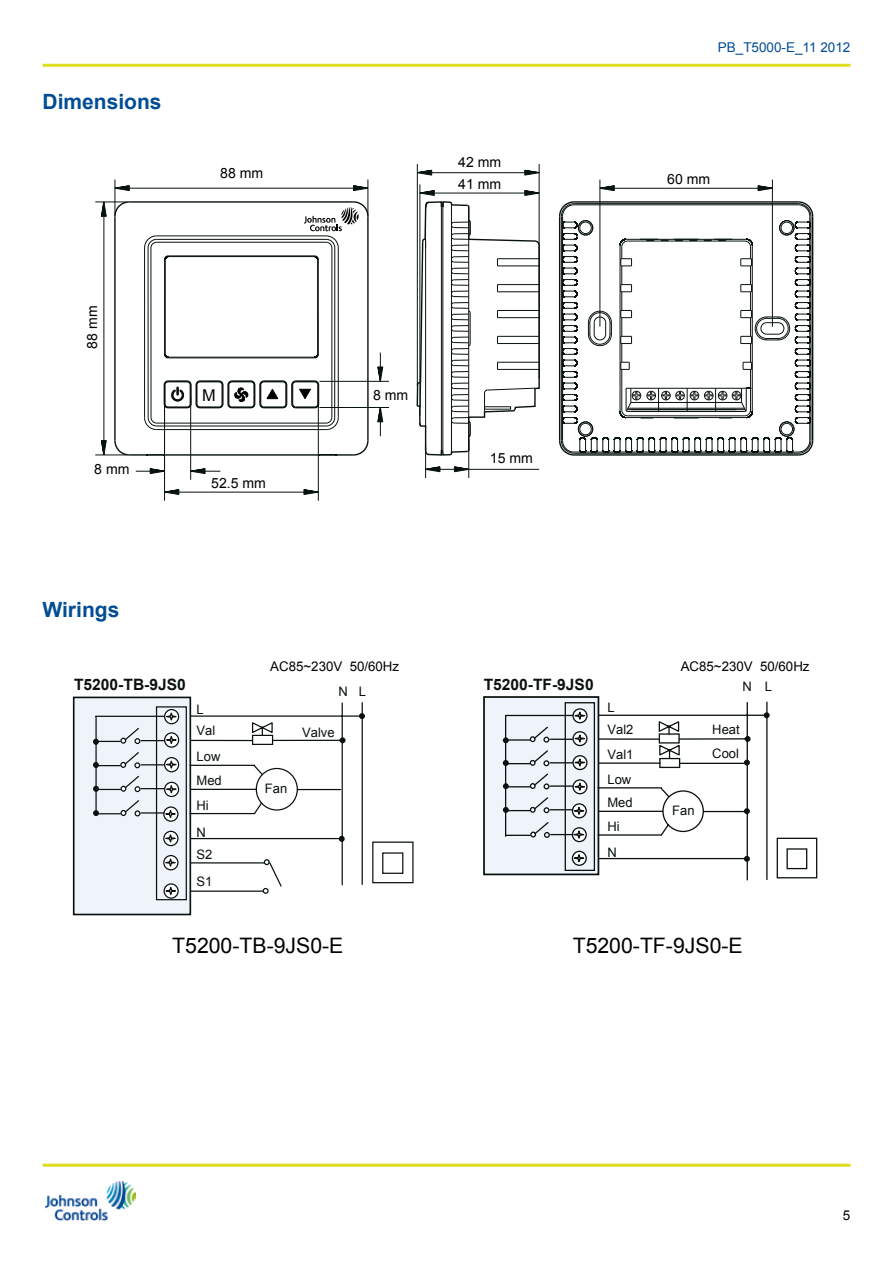
<style>
.page{position:relative;width:893px;height:1263px;background:#fff}
.page>*{position:absolute;margin:0;border:0;box-sizing:border-box;transform-origin:0 0}
.t1{font:21.3px "Arial";color:#000}
.t2{font:700 21px "Arial";color:#004d95}
.t3{font:16.35px "Arial";color:#000}
.t4{font:700 15.6px "Arial";color:#09120e}
.t5{font:14.1px/21.1px "Arial";color:#000}
.t6{font:13.5px "Arial";color:#004d95}
.t7{font:13.5px "Arial";color:#000}
.t8{font:13.35px "Arial";color:#000}
.t9{font:13.05px/22.4px "Arial";color:#09120e}
</style>
<div class="page">
<img style="left:45px;top:1180px;width:91px;height:41px">
<hr style="left:43px;top:64px;width:807px;height:3px;background:#dedc1e">
<hr style="left:43px;top:1164px;width:807px;height:3px;background:#dedc1e">
<hr style="left:600px;top:180px;width:1px;height:147px;background:#08120e">
<hr style="left:772px;top:180px;width:1px;height:147px;background:#08120e">
<hr style="left:614px;top:188px;width:144px;height:1px;background:#08120e">
<svg style="left:599px;top:185px;width:16px;height:6px"></svg>
<svg style="left:757px;top:185px;width:16px;height:6px"></svg>
<svg style="left:559px;top:201px;width:255px;height:255px"></svg>
<div style="left:632px;top:391px;width:9px;height:9px;border:1px solid #08120e;border-radius:50%"></div>
<div style="left:732px;top:391px;width:9px;height:9px;border:1px solid #08120e;border-radius:50%"></div>
<div style="left:661px;top:391px;width:9px;height:9px;border:1px solid #08120e;border-radius:50%"></div>
<div style="left:704px;top:391px;width:9px;height:9px;border:1px solid #08120e;border-radius:50%"></div>
<div style="left:647px;top:391px;width:9px;height:9px;border:1px solid #08120e;border-radius:50%"></div>
<div style="left:675px;top:391px;width:9px;height:9px;border:1px solid #08120e;border-radius:50%"></div>
<div style="left:718px;top:391px;width:9px;height:9px;border:1px solid #08120e;border-radius:50%"></div>
<div style="left:690px;top:391px;width:9px;height:9px;border:1px solid #08120e;border-radius:50%"></div>
<hr style="left:425px;top:439px;width:1px;height:39px;background:#08120e">
<hr style="left:468px;top:439px;width:1px;height:39px;background:#08120e">
<hr style="left:469px;top:469px;width:70px;height:1px;background:#08120e">
<svg style="left:425px;top:466px;width:45px;height:6px"></svg>
<svg style="left:416px;top:164px;width:124px;height:293px"></svg>
<hr style="left:114px;top:216px;width:2px;height:225px;background:#08120e">
<hr style="left:148px;top:248px;width:1px;height:169px;background:#08120e">
<hr style="left:144px;top:248px;width:1px;height:169px;background:#08120e">
<hr style="left:129px;top:454px;width:225px;height:2px;background:#08120e">
<hr style="left:151px;top:248px;width:1px;height:169px;background:#08120e">
<hr style="left:165px;top:259px;width:1px;height:95px;background:#08120e">
<hr style="left:164px;top:259px;width:1px;height:95px;background:#08120e">
<hr style="left:157px;top:429px;width:169px;height:1px;background:#08120e">
<hr style="left:157px;top:426px;width:169px;height:1px;background:#08120e">
<hr style="left:157px;top:423px;width:169px;height:1px;background:#08120e">
<hr style="left:168px;top:358px;width:147px;height:1px;background:#08120e">
<hr style="left:168px;top:357px;width:147px;height:1px;background:#08120e">
<hr style="left:317px;top:259px;width:1px;height:95px;background:#08120e">
<hr style="left:318px;top:259px;width:1px;height:95px;background:#08120e">
<hr style="left:332px;top:248px;width:1px;height:169px;background:#08120e">
<hr style="left:338px;top:248px;width:1px;height:169px;background:#08120e">
<hr style="left:334px;top:248px;width:1px;height:169px;background:#08120e">
<hr style="left:168px;top:256px;width:147px;height:1px;background:#08120e">
<hr style="left:157px;top:242px;width:169px;height:1px;background:#08120e">
<hr style="left:367px;top:216px;width:2px;height:225px;background:#08120e">
<hr style="left:157px;top:239px;width:169px;height:1px;background:#08120e">
<hr style="left:157px;top:236px;width:169px;height:1px;background:#08120e">
<hr style="left:129px;top:201px;width:225px;height:2px;background:#08120e">
<svg style="left:114px;top:439px;width:17px;height:17px"></svg>
<svg style="left:114px;top:201px;width:17px;height:17px"></svg>
<svg style="left:352px;top:439px;width:17px;height:17px"></svg>
<svg style="left:326px;top:417px;width:13px;height:13px"></svg>
<svg style="left:304px;top:201px;width:65px;height:47px"></svg>
<svg style="left:144px;top:235px;width:13px;height:13px"></svg>
<svg style="left:144px;top:417px;width:13px;height:13px"></svg>
<svg style="left:314px;top:255px;width:5px;height:5px"></svg>
<svg style="left:314px;top:354px;width:5px;height:4px"></svg>
<svg style="left:164px;top:354px;width:4px;height:4px"></svg>
<svg style="left:148px;top:454px;width:15px;height:2px"></svg>
<svg style="left:320px;top:455px;width:15px;height:1px"></svg>
<hr style="left:95px;top:202px;width:32px;height:1px;background:#08120e">
<hr style="left:95px;top:455px;width:32px;height:1px;background:#08120e">
<hr style="left:104px;top:216px;width:1px;height:225px;background:#08120e">
<svg style="left:101px;top:201px;width:6px;height:16px"></svg>
<svg style="left:101px;top:440px;width:6px;height:16px"></svg>
<hr style="left:115px;top:180px;width:1px;height:36px;background:#08120e">
<hr style="left:368px;top:180px;width:1px;height:36px;background:#08120e">
<hr style="left:129px;top:188px;width:225px;height:1px;background:#08120e">
<svg style="left:114px;top:185px;width:16px;height:6px"></svg>
<svg style="left:353px;top:185px;width:16px;height:6px"></svg>
<hr style="left:319px;top:381px;width:70px;height:1px;background:#08120e">
<hr style="left:319px;top:407px;width:70px;height:1px;background:#08120e">
<svg style="left:377px;top:353px;width:7px;height:29px"></svg>
<svg style="left:377px;top:408px;width:7px;height:28px"></svg>
<hr style="left:190px;top:397px;width:1px;height:83px;background:#08120e">
<svg style="left:136px;top:468px;width:28px;height:6px"></svg>
<svg style="left:190px;top:468px;width:30px;height:6px"></svg>
<hr style="left:164px;top:402px;width:1px;height:99px;background:#08120e">
<hr style="left:318px;top:402px;width:1px;height:99px;background:#08120e">
<hr style="left:179px;top:492px;width:125px;height:1px;background:#08120e">
<svg style="left:165px;top:489px;width:15px;height:6px"></svg>
<svg style="left:303px;top:489px;width:16px;height:6px"></svg>
<svg style="left:164px;top:380px;width:155px;height:29px"></svg>
<div style="left:74px;top:697px;width:116px;height:217px;background:#eff4fa"></div>
<div style="left:73px;top:697px;width:118px;height:218px;border:2px solid #09120e"></div>
<svg style="left:93px;top:701px;width:321px;height:198px"></svg>
<div style="left:484px;top:697px;width:114px;height:177px;background:#eff4fa"></div>
<div style="left:483px;top:696px;width:116px;height:179px;border:2px solid #09120e"></div>
<svg style="left:503px;top:701px;width:315px;height:180px"></svg>
<h2 class="t2" style="left:43px;top:88px;width:121px">Dimensions</h2>
<p class="t5" style="left:220px;top:163px;width:45px">88 mm</p>
<p class="t5" style="left:82px;top:348px;width:45px;rotate:-90deg">88 mm</p>
<p class="t5" style="left:94px;top:459px;width:37px">8 mm</p>
<p class="t3" style="left:202px;top:385px;width:15px">M</p>
<p class="t5" style="left:211px;top:473px;width:56px">52.5 mm</p>
<p class="t5" style="left:373px;top:385px;width:37px">8 mm</p>
<h2 class="t2" style="left:43px;top:595px;width:78px">Wirings</h2>
<p class="t4" style="left:74px;top:675px;width:113px">T5200-TB-9JS0</p>
<p class="t9" style="left:197px;top:698px;width:20px;line-height:21.6px">L<br>Val</p>
<p class="t9" style="left:197px;top:745px;width:25px">Low</p>
<p class="t9" style="left:197px;top:770px;width:27px">Med</p>
<p class="t9" style="left:197px;top:794px;width:14px">Hi</p>
<p class="t9" style="left:197px;top:821px;width:17px">N<br>S2</p>
<p class="t9" style="left:197px;top:870px;width:17px">S1</p>
<p class="t8" style="left:270px;top:658px;width:130px">AC85~230V 50/60Hz</p>
<p class="t9" style="left:338px;top:680px;width:29px">N L</p>
<p class="t9" style="left:302px;top:721px;width:34px">Valve</p>
<p class="t9" style="left:265px;top:777px;width:24px">Fan</p>
<h1 class="t1" style="left:172px;top:931px;width:173px">T5200-TB-9JS0-E</h1>
<p class="t5" style="left:458px;top:152px;width:45px">42 mm<br>41 mm</p>
<p class="t6" style="left:718px;top:39px;width:134px">PB_T5000-E_11 2012</p>
<p class="t5" style="left:667px;top:168px;width:45px">60 mm</p>
<p class="t5" style="left:490px;top:448px;width:45px">15 mm</p>
<p class="t4" style="left:484px;top:675px;width:112px">T5200-TF-9JS0</p>
<p class="t8" style="left:681px;top:658px;width:130px">AC85~230V 50/60Hz</p>
<p class="t9" style="left:607px;top:697px;width:27px">L<br>Val2</p>
<p class="t9" style="left:742px;top:675px;width:31px">N L</p>
<p class="t9" style="left:712px;top:719px;width:29px">Heat</p>
<p class="t9" style="left:607px;top:743px;width:27px">Val1</p>
<p class="t9" style="left:712px;top:742px;width:28px">Cool</p>
<p class="t9" style="left:607px;top:768px;width:25px">Low</p>
<p class="t9" style="left:607px;top:791px;width:27px">Med</p>
<p class="t9" style="left:607px;top:815px;width:14px">Hi</p>
<p class="t9" style="left:607px;top:841px;width:11px">N</p>
<p class="t9" style="left:672px;top:800px;width:24px">Fan</p>
<h1 class="t1" style="left:573px;top:931px;width:172px">T5200-TF-9JS0-E</h1>
<p class="t7" style="left:843px;top:1207px;width:9px">5</p>
</div>
